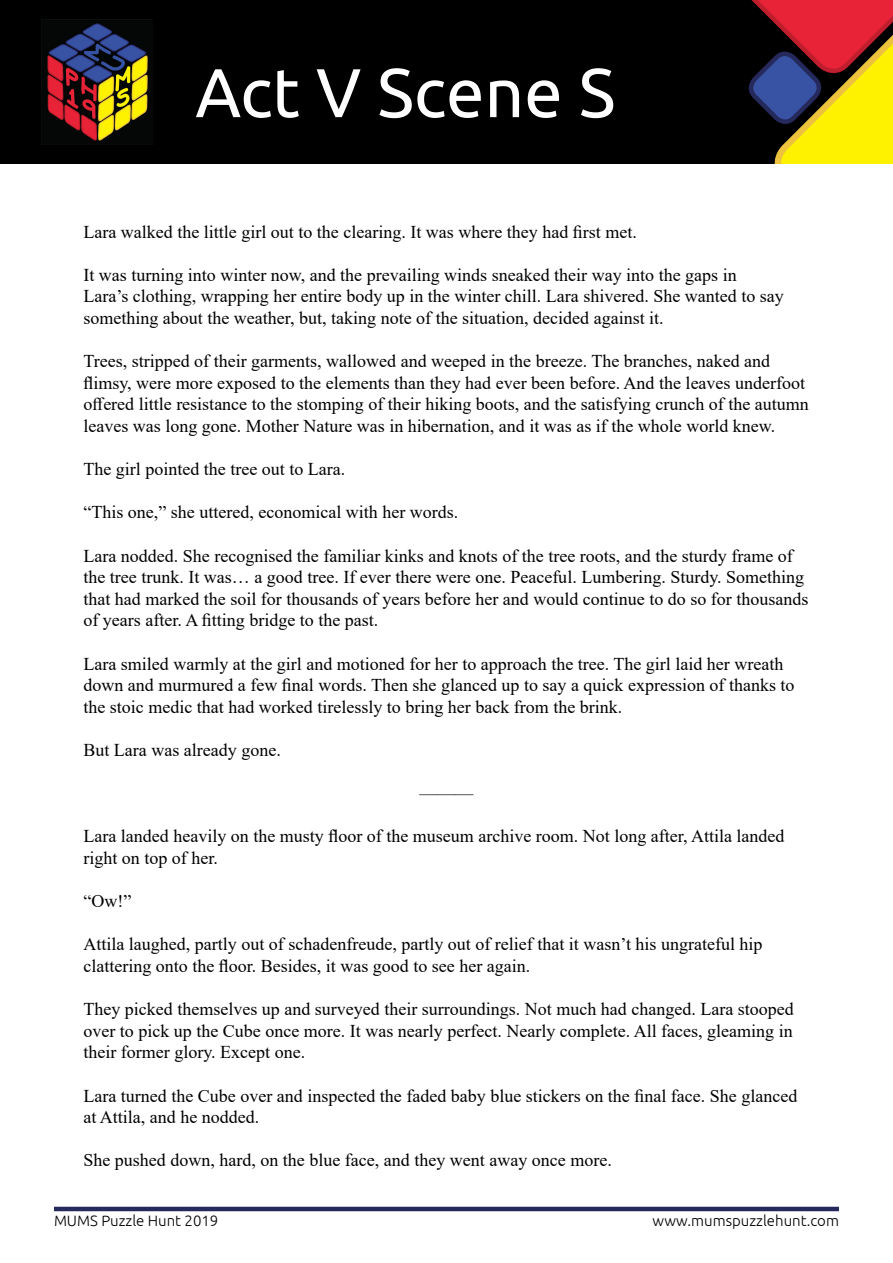
<style>
.page{position:relative;width:893px;height:1263px;background:#fff}
.page>*{position:absolute;margin:0;border:0;box-sizing:border-box;transform-origin:0 0}
.t1{font:69px "Ubuntu";color:#fff}
.t2{font:18px/21.6px "Times New Roman";color:#000}
.t3{font:300 15px "Ubuntu";color:#000}
</style>
<div class="page">
<div style="left:0;top:0;width:893px;height:163px;background:#000"></div>
<img style="left:42px;top:19px;width:111px;height:122px">
<svg style="left:748px;top:0;width:145px;height:163px"></svg>
<hr style="left:54px;top:1207px;width:785px;height:4px;background:#26295c">
<p class="t1" style="left:195px;top:51px;width:422px">Act V Scene S</p>
<p class="t2" style="left:83px;top:220px;width:555px">Lara walked the little girl out to the clearing. It was where they had first met.</p>
<p class="t2" style="left:83px;top:263px;width:702px">It was turning into winter now, and the prevailing winds sneaked their way into the gaps in<br>Lara’s clothing, wrapping her entire body up in the winter chill. Lara shivered. She wanted to say something about the weather, but, taking note of the situation, decided against it.</p>
<p class="t2" style="left:83px;top:350px;width:727px">Trees, stripped of their garments, wallowed and weeped in the breeze. The branches, naked and flimsy, were more exposed to the elements than they had ever been before. And the leaves underfoot offered little resistance to the stomping of their hiking boots, and the satisfying crunch of the autumn leaves was long gone. Mother Nature was in hibernation, and it was as if the whole world knew.</p>
<p class="t2" style="left:83px;top:458px;width:263px">The girl pointed the tree out to Lara.</p>
<p class="t2" style="left:83px;top:501px;width:376px">“This one,” she uttered, economical with her words.</p>
<p class="t2" style="left:83px;top:544px;width:726px">Lara nodded. She recognised the familiar kinks and knots of the tree roots, and the sturdy frame of the tree trunk. It was… a good tree. If ever there were one. Peaceful. Lumbering. Sturdy. Something that had marked the soil for thousands of years before her and would continue to do so for thousands of years after. A fitting bridge to the past.</p>
<p class="t2" style="left:83px;top:652px;width:713px">Lara smiled warmly at the girl and motioned for her to approach the tree. The girl laid her wreath down and murmured a few final words. Then she glanced up to say a quick expression of thanks to the stoic medic that had worked tirelessly to bring her back from the brink.</p>
<p class="t2" style="left:83px;top:738px;width:199px">But Lara was already gone.</p>
<p class="t2" style="left:419px;top:782px;width:55px">———</p>
<p class="t2" style="left:83px;top:825px;width:703px">Lara landed heavily on the musty floor of the museum archive room. Not long after, Attila landed right on top of her.</p>
<p class="t2" style="left:83px;top:890px;width:49px">“Ow!”</p>
<p class="t2" style="left:83px;top:933px;width:680px">Attila laughed, partly out of schadenfreude, partly out of relief that it wasn’t his ungrateful hip clattering onto the floor. Besides, it was good to see her again.</p>
<p class="t2" style="left:83px;top:998px;width:712px;text-align:justify">They picked themselves up and surveyed their surroundings. Not much had changed. Lara stooped over to pick up the Cube once more. It was nearly perfect. Nearly complete. All faces, gleaming in their former glory. Except one.</p>
<p class="t2" style="left:83px;top:1084px;width:715px">Lara turned the Cube over and inspected the faded baby blue stickers on the final face. She glanced at Attila, and he nodded.</p>
<p class="t2" style="left:83px;top:1149px;width:530px">She pushed down, hard, on the blue face, and they went away once more.</p>
<p class="t3" style="left:54px;top:1211px;width:166px">MUMS Puzzle Hunt 2019</p>
<p class="t3" style="left:652px;top:1211px;width:188px">www.mumspuzzlehunt.com</p>
</div>
